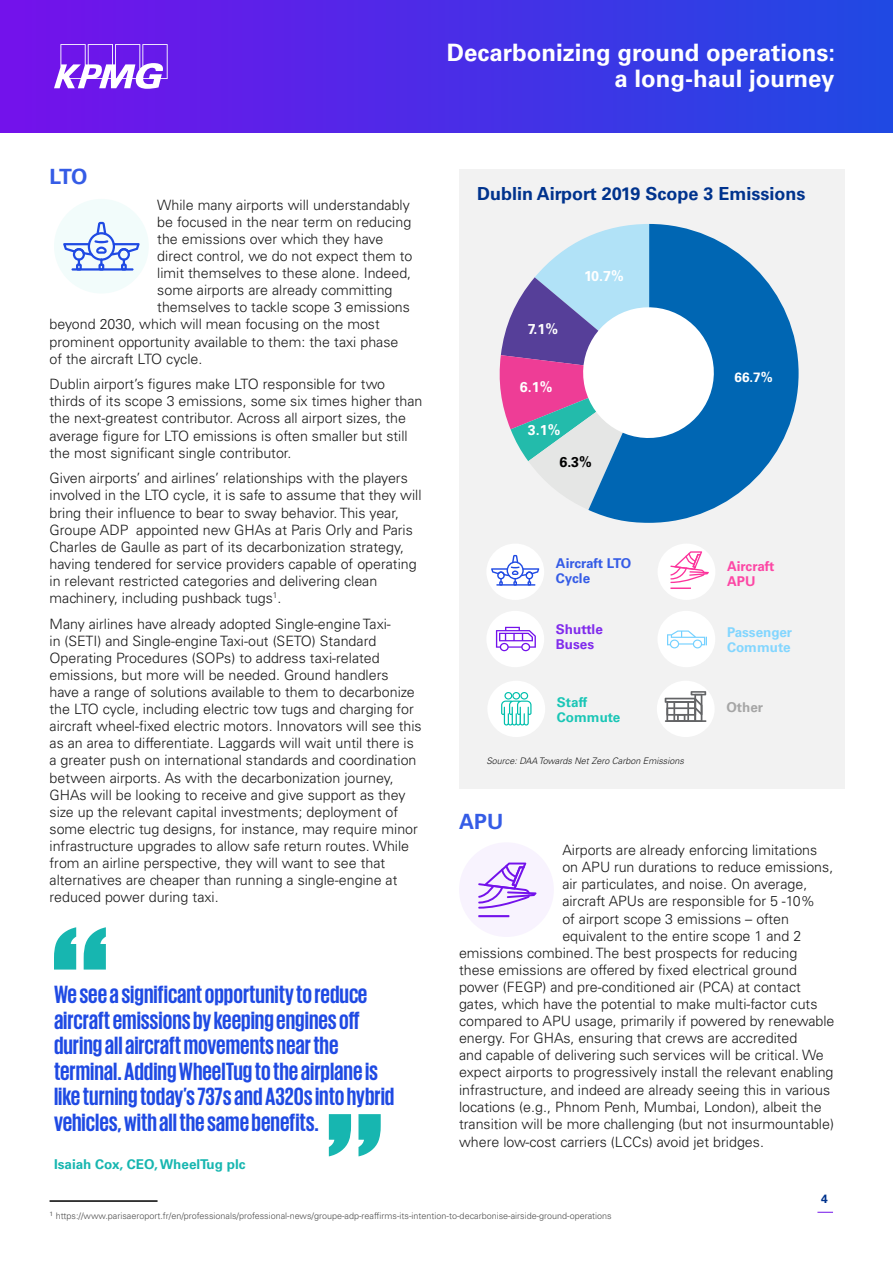
<style>
.page{position:relative;width:893px;height:1263px;background:#fff}
.page>*{position:absolute;margin:0;border:0;box-sizing:border-box;transform-origin:0 0}
.Heading_48pt{font:700 25.5px/25.5px "KPMG";color:#1f4ae3}
.t1{font:700 24px/25.5px "Univers LT Std";color:#fff;text-align:right}
.Body_Bold_Subheading{font:700 21px "Univers LT Std";letter-spacing:-.02em;color:#355ce6}
.BodyBOLD_COLOUR{font:700 18px "Univers LT Std";color:#00338d}
.Body_Copy_10pt{font:300 14.25px/17.1px "Univers LT Std";color:#1a1a1a}
.BodyBOLD_COLOUR-2{font:700 14.25px "Univers LT Std";color:#fff}
.BodyBOLD_COLOUR-3{font:700 14.25px "Univers LT Std";color:#000}
.t2{font:700 13.5px "Univers LT Std";color:#17b6b0}
.Body_Copy_10pt-2{font:700 13.5px/15px "Univers LT Std";color:#83d6ff}
.Body_Copy_10pt-3{font:700 13.5px/15px "Univers LT Std";color:#355ce6}
.Body_Copy_10pt-4{font:700 13.5px/15px "Univers LT Std";color:#1ac6b6}
.Body_Copy_10pt-5{font:700 13.5px/15px "Univers LT Std";color:#802bec}
.Body_Copy_10pt-6{font:700 13.5px/15px "Univers LT Std";color:#fd47a5}
.Body_Copy_10pt-7{font:700 13.5px "Univers LT Std";color:#a6a6a6}
.Body_Copy_10pt-8{font:700 13.5px "Univers LT Std";color:#fff}
.t3{font:700 12px "Univers LT Std";color:#00338d}
.footnote{font:300 9px "Univers LT Std";color:#4d4d4d}
.Body_Bold_Subheading-2{font:italic 300 9px "Univers LT Std";color:#1a1a1a}
.s1{font-size:10.5px}
</style>
<div class="page">
<svg style="left:817px;top:1212px;width:16px;height:1px"></svg>
<div style="left:0;top:0;width:893px;height:133px;background:linear-gradient(to right,#7510eb,#2049e3)"></div>
<svg style="left:54px;top:44px;width:114px;height:45px"></svg>
<div style="left:459px;top:169px;width:386px;height:619px;background:#f2f2f2"></div>
<svg style="left:589px;top:242px;width:210px;height:281px;fill:#0066b3"></svg>
<hr style="left:50px;top:1200px;width:108px;height:2px;background:#000">
<div style="left:54px;top:199px;width:95px;height:94px;background:#f2fcfb;border-radius:50%"></div>
<div style="left:459px;top:842px;width:95px;height:95px;background:#f8f3fe;border-radius:50%"></div>
<hr style="left:478px;top:915px;width:31px;height:2px;background:#7312eb">
<svg style="left:478px;top:862px;width:58px;height:47px"></svg>
<svg style="left:63px;top:222px;width:77px;height:49px"></svg>
<svg style="left:499px;top:224px;width:221px;height:286px"></svg>
<div style="left:658px;top:544px;width:57px;height:56px;background:#fff;border-radius:50%"></div>
<hr style="left:670px;top:587px;width:21px;height:2px;background:#fc339c">
<svg style="left:670px;top:551px;width:39px;height:32px"></svg>
<div style="left:657px;top:681px;width:58px;height:56px;background:#fff;border-radius:50%"></div>
<svg style="left:691px;top:691px;width:15px;height:4px"></svg>
<svg style="left:665px;top:693px;width:39px;height:27px"></svg>
<hr style="left:665px;top:720px;width:41px;height:2px;background:#636466">
<div style="left:657px;top:611px;width:58px;height:56px;background:#fff;border-radius:50%"></div>
<svg style="left:667px;top:630px;width:40px;height:18px"></svg>
<div style="left:486px;top:611px;width:58px;height:56px;background:#fff;border-radius:50%"></div>
<svg style="left:496px;top:627px;width:40px;height:24px"></svg>
<div style="left:487px;top:681px;width:58px;height:56px;background:#fff;border-radius:50%"></div>
<svg style="left:501px;top:692px;width:30px;height:33px"></svg>
<div style="left:486px;top:544px;width:58px;height:56px;background:#fff;border-radius:50%"></div>
<svg style="left:491px;top:555px;width:48px;height:31px"></svg>
<svg style="left:54px;top:927px;width:52px;height:42px"></svg>
<svg style="left:329px;top:1114px;width:52px;height:42px"></svg>
<h2 class="t1" style="left:447px;top:40px;width:390px">Decarbonizing ground operations: a long-haul journey</h2>
<p class="Body_Bold_Subheading" style="left:50px;top:164px;width:40px">LTO</p>
<p class="Body_Copy_10pt" style="left:157px;top:196px;width:254px">While many airports will understandably</p>
<p class="Body_Copy_10pt" style="left:157px;top:213px;width:255px">be focused in the near term on reducing</p>
<p class="Body_Copy_10pt" style="left:157px;top:230px;width:227px">the emissions over which they have</p>
<p class="Body_Copy_10pt" style="left:157px;top:247px;width:257px">direct control, we do not expect them to</p>
<p class="Body_Copy_10pt" style="left:157px;top:265px;width:255px">limit themselves to these alone. Indeed,</p>
<p class="Body_Copy_10pt" style="left:157px;top:282px;width:237px">some airports are already committing</p>
<p class="Body_Copy_10pt" style="left:157px;top:299px;width:254px">themselves to tackle scope 3 emissions</p>
<p class="Body_Copy_10pt" style="left:50px;top:316px;width:332px">beyond 2030, which will mean focusing on the most</p>
<p class="Body_Copy_10pt" style="left:50px;top:333px;width:350px">prominent opportunity available to them: the taxi phase</p>
<p class="Body_Copy_10pt" style="left:50px;top:350px;width:154px">of the aircraft LTO cycle.</p>
<p class="Body_Copy_10pt" style="left:50px;top:376px;width:374px">Dublin airport’s figures make LTO responsible for two thirds of its scope 3 emissions, some six times higher than the next-greatest contributor. Across all airport sizes, the average figure for LTO emissions is often smaller but still the most significant single contributor.</p>
<p class="Body_Copy_10pt" style="left:50px;top:470px;width:373px">Given airports’ and airlines’ relationships with the players involved in the LTO cycle, it is safe to assume that they will bring their influence to bear to sway behavior. This year, Groupe ADP appointed new GHAs at Paris Orly and Paris Charles de Gaulle as part of its decarbonization strategy, having tendered for service providers capable of operating in relevant restricted categories and delivering clean machinery, including pushback tugs<sup>1</sup>.</p>
<p class="Body_Copy_10pt" style="left:50px;top:615px;width:374px">Many airlines have already adopted Single-engine Taxi-<br>in (SETI) and Single-engine Taxi-out (SETO) Standard Operating Procedures (SOPs) to address taxi-related emissions, but more will be needed. Ground handlers<br>have a range of solutions available to them to decarbonize the LTO cycle, including electric tow tugs and charging for aircraft wheel-fixed electric motors. Innovators will see this as an area to differentiate. Laggards will wait until there is a greater push on international standards and coordination between airports. As with the decarbonization journey, GHAs will be looking to receive and give support as they size up the relevant capital investments; deployment of some electric tug designs, for instance, may require minor infrastructure upgrades to allow safe return routes. While from an airline perspective, they will want to see that alternatives are cheaper than running a single-engine at reduced power during taxi.</p>
<p class="Heading_48pt" style="left:54px;top:981px;width:342px">We see a significant opportunity to reduce aircraft emissions by keeping engines off during all aircraft movements near the terminal. Adding WheelTug to the airplane is like turning today’s 737s and A320s into hybrid vehicles, with all the same benefits.</p>
<p class="t2" style="left:54px;top:1156px;width:193px">Isaiah Cox, CEO, WheelTug plc</p>
<p class="BodyBOLD_COLOUR" style="left:477px;top:183px;width:330px">Dublin Airport 2019 Scope 3 Emissions</p>
<p class="BodyBOLD_COLOUR-2" style="left:528px;top:320px;width:32px">7.1%</p>
<p class="BodyBOLD_COLOUR-2" style="left:520px;top:379px;width:34px">6.1%</p>
<p class="BodyBOLD_COLOUR-2" style="left:528px;top:421px;width:34px">3.1%</p>
<p class="BodyBOLD_COLOUR-2" style="left:584px;top:268px;width:41px">10.7%</p>
<p class="BodyBOLD_COLOUR-3" style="left:559px;top:454px;width:34px">6.3%</p>
<p class="Body_Copy_10pt-3" style="left:556px;top:556px;width:77px">Aircraft LTO<br>Cycle</p>
<p class="Body_Copy_10pt-5" style="left:556px;top:622px;width:48px">Shuttle<br>Buses</p>
<p class="Body_Copy_10pt-4" style="left:557px;top:695px;width:65px">Staff<br>Commute</p>
<p class="Body_Bold_Subheading-2" style="left:486px;top:755px;width:199px">Source: DAA Towards Net Zero Carbon Emissions</p>
<p class="Body_Bold_Subheading" style="left:459px;top:810px;width:46px">APU</p>
<p class="Body_Copy_10pt-8" style="left:734px;top:369px;width:40px">66.7%</p>
<p class="Body_Copy_10pt-6" style="left:727px;top:558px;width:49px">Aircraft<br>APU</p>
<p class="Body_Copy_10pt-2" style="left:727px;top:625px;width:67px">Passenger<br>Commute</p>
<p class="Body_Copy_10pt-7" style="left:726px;top:699px;width:38px">Other</p>
<p class="Body_Copy_10pt" style="left:562px;top:841px;width:256px">Airports are already enforcing limitations</p>
<p class="Body_Copy_10pt" style="left:562px;top:858px;width:272px">on APU run durations to reduce emissions,</p>
<p class="Body_Copy_10pt" style="left:562px;top:876px;width:246px">air particulates, and noise. On average,</p>
<p class="Body_Copy_10pt" style="left:562px;top:893px;width:254px">aircraft APUs are responsible for 5 -10%</p>
<p class="Body_Copy_10pt" style="left:562px;top:910px;width:228px">of airport scope 3 emissions – often</p>
<p class="Body_Copy_10pt" style="left:562px;top:927px;width:240px">equivalent to the entire scope 1 and 2</p>
<p class="Body_Copy_10pt" style="left:459px;top:944px;width:340px">emissions combined. The best prospects for reducing</p>
<p class="Body_Copy_10pt" style="left:459px;top:961px;width:339px">these emissions are offered by fixed electrical ground</p>
<p class="Body_Copy_10pt" style="left:459px;top:978px;width:343px">power (FEGP) and pre-conditioned air (PCA) at contact</p>
<p class="Body_Copy_10pt" style="left:459px;top:995px;width:360px">gates, which have the potential to make multi-factor cuts</p>
<p class="Body_Copy_10pt" style="left:459px;top:1012px;width:377px">compared to APU usage, primarily if powered by renewable</p>
<p class="Body_Copy_10pt" style="left:459px;top:1029px;width:340px">energy. For GHAs, ensuring that crews are accredited</p>
<p class="Body_Copy_10pt" style="left:459px;top:1047px;width:366px">and capable of delivering such services will be critical. We</p>
<p class="Body_Copy_10pt" style="left:459px;top:1064px;width:376px">expect airports to progressively install the relevant enabling</p>
<p class="Body_Copy_10pt" style="left:459px;top:1081px;width:373px">infrastructure, and indeed are already seeing this in various</p>
<p class="Body_Copy_10pt" style="left:459px;top:1098px;width:364px">locations (e.g., Phnom Penh, Mumbai, London), albeit the</p>
<p class="Body_Copy_10pt" style="left:459px;top:1115px;width:376px">transition will be more challenging (but not insurmountable)</p>
<p class="Body_Copy_10pt" style="left:459px;top:1133px;width:306px">where low-cost carriers (LCCs) avoid jet bridges.</p>
<p class="t3" style="left:821px;top:1191px;width:8px">4</p>
<p class="footnote" style="left:50px;top:1210px;width:564px"><span class="s1">1</span> https://www.parisaeroport.fr/en/professionals/professional-news/groupe-adp-reaffirms-its-intention-to-decarbonise-airside-ground-operations</p>
</div>
